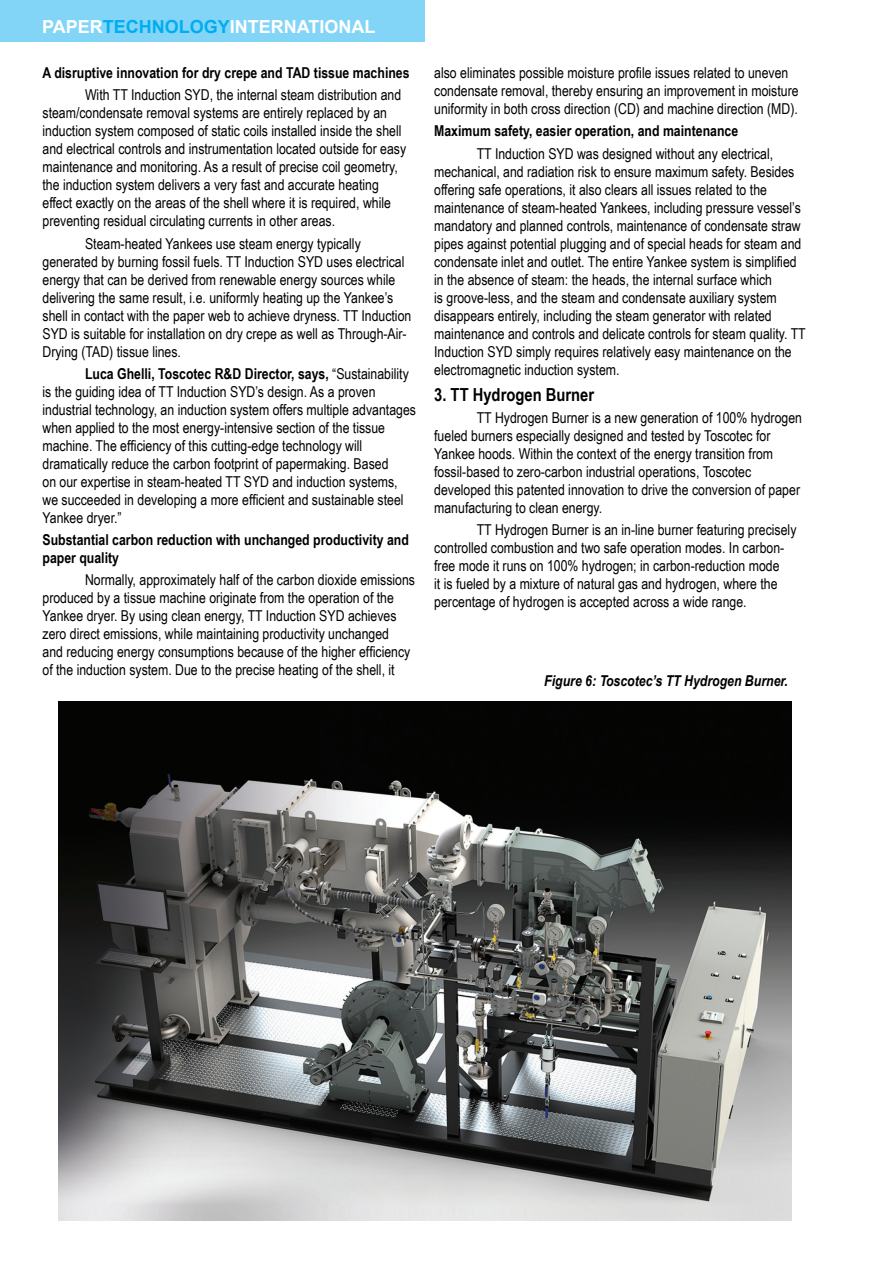
<style>
.page{position:relative;width:893px;height:1263px;background:#fff}
.page>*{position:absolute;margin:0;border:0;box-sizing:border-box;transform-origin:0 0}
.t1{font:700 18px "Arial";color:#fff}
.t2{font:700 18px "Arial Narrow";color:#000001}
.t3{font:15px/18px "Arial Narrow";color:#000001}
.t4{font:700 15px/18px "Arial Narrow";color:#000001}
.t5{font:italic 700 15px "Arial Narrow";color:#000001}
.s1{color:#00aeef}
.s2{font-weight:700}
</style>
<div class="page">
<div style="left:0;top:0;width:425px;height:41px;background:#82d5f7"></div>
<img style="left:59px;top:702px;width:732px;height:518px">
<p class="t1" style="left:42px;top:14px;width:335px">PAPER<span class="s1">TECHNOLOGY</span>INTERNATIONAL</p>
<p class="t4" style="left:43px;top:63px;width:369px">A disruptive innovation for dry crepe and TAD tissue machines</p>
<p class="t3" style="left:43px;top:86px;width:365px;text-indent:43px">With TT Induction SYD, the internal steam distribution and steam/condensate removal systems are entirely replaced by an induction system composed of static coils installed inside the shell and electrical controls and instrumentation located outside for easy maintenance and monitoring. As a result of precise coil geometry, the induction system delivers a very fast and accurate heating effect exactly on the areas of the shell where it is required, while preventing residual circulating currents in other areas.</p>
<p class="t3" style="left:43px;top:234px;width:370px;text-indent:43px">Steam-heated Yankees use steam energy typically generated by burning fossil fuels. TT Induction SYD uses electrical energy that can be derived from renewable energy sources while delivering the same result, i.e. uniformly heating up the Yankee’s shell in contact with the paper web to achieve dryness. TT Induction SYD is suitable for installation on dry crepe as well as Through-Air-Drying (TAD) tissue lines.</p>
<p class="t3" style="left:43px;top:364px;width:375px;text-indent:43px"><span class="s2">Luca Ghelli, Toscotec R&amp;D Director, says,</span> “Sustainability is the guiding idea of TT Induction SYD’s design. As a proven industrial technology, an induction system offers multiple advantages when applied to the most energy-intensive section of the tissue machine. The efficiency of this cutting-edge technology will dramatically reduce the carbon footprint of papermaking. Based<br>on our expertise in steam-heated TT SYD and induction systems, we succeeded in developing a more efficient and sustainable steel Yankee dryer.”</p>
<p class="t4" style="left:43px;top:530px;width:368px">Substantial carbon reduction with unchanged productivity and paper quality</p>
<p class="t3" style="left:43px;top:571px;width:374px;text-indent:43px">Normally, approximately half of the carbon dioxide emissions produced by a tissue machine originate from the operation of the Yankee dryer. By using clean energy, TT Induction SYD achieves zero direct emissions, while maintaining productivity unchanged<br>and reducing energy consumptions because of the higher efficiency of the induction system. Due to the precise heating of the shell, it</p>
<p class="t3" style="left:434px;top:63px;width:366px">also eliminates possible moisture profile issues related to uneven condensate removal, thereby ensuring an improvement in moisture uniformity in both cross direction (CD) and machine direction (MD).</p>
<p class="t4" style="left:434px;top:121px;width:305px">Maximum safety, easier operation, and maintenance</p>
<p class="t3" style="left:434px;top:144px;width:373px;text-indent:43px">TT Induction SYD was designed without any electrical, mechanical, and radiation risk to ensure maximum safety. Besides offering safe operations, it also clears all issues related to the maintenance of steam-heated Yankees, including pressure vessel’s mandatory and planned controls, maintenance of condensate straw pipes against potential plugging and of special heads for steam and condensate inlet and outlet. The entire Yankee system is simplified in the absence of steam: the heads, the internal surface which<br>is groove-less, and the steam and condensate auxiliary system disappears entirely, including the steam generator with related maintenance and controls and delicate controls for steam quality. TT Induction SYD simply requires relatively easy maintenance on the electromagnetic induction system.</p>
<p class="t2" style="left:434px;top:380px;width:161px">3. TT Hydrogen Burner</p>
<p class="t3" style="left:434px;top:408px;width:369px;text-indent:43px">TT Hydrogen Burner is a new generation of 100% hydrogen fueled burners especially designed and tested by Toscotec for Yankee hoods. Within the context of the energy transition from fossil-based to zero-carbon industrial operations, Toscotec developed this patented innovation to drive the conversion of paper manufacturing to clean energy.</p>
<p class="t3" style="left:434px;top:520px;width:364px;text-indent:43px">TT Hydrogen Burner is an in-line burner featuring precisely controlled combustion and two safe operation modes. In carbon&shy;free mode it runs on 100% hydrogen; in carbon-reduction mode<br>it is fueled by a mixture of natural gas and hydrogen, where the percentage of hydrogen is accepted across a wide range.</p>
<p class="t5" style="left:544px;top:669px;width:245px">Figure 6: Toscotec’s TT Hydrogen Burner.</p>
</div>
